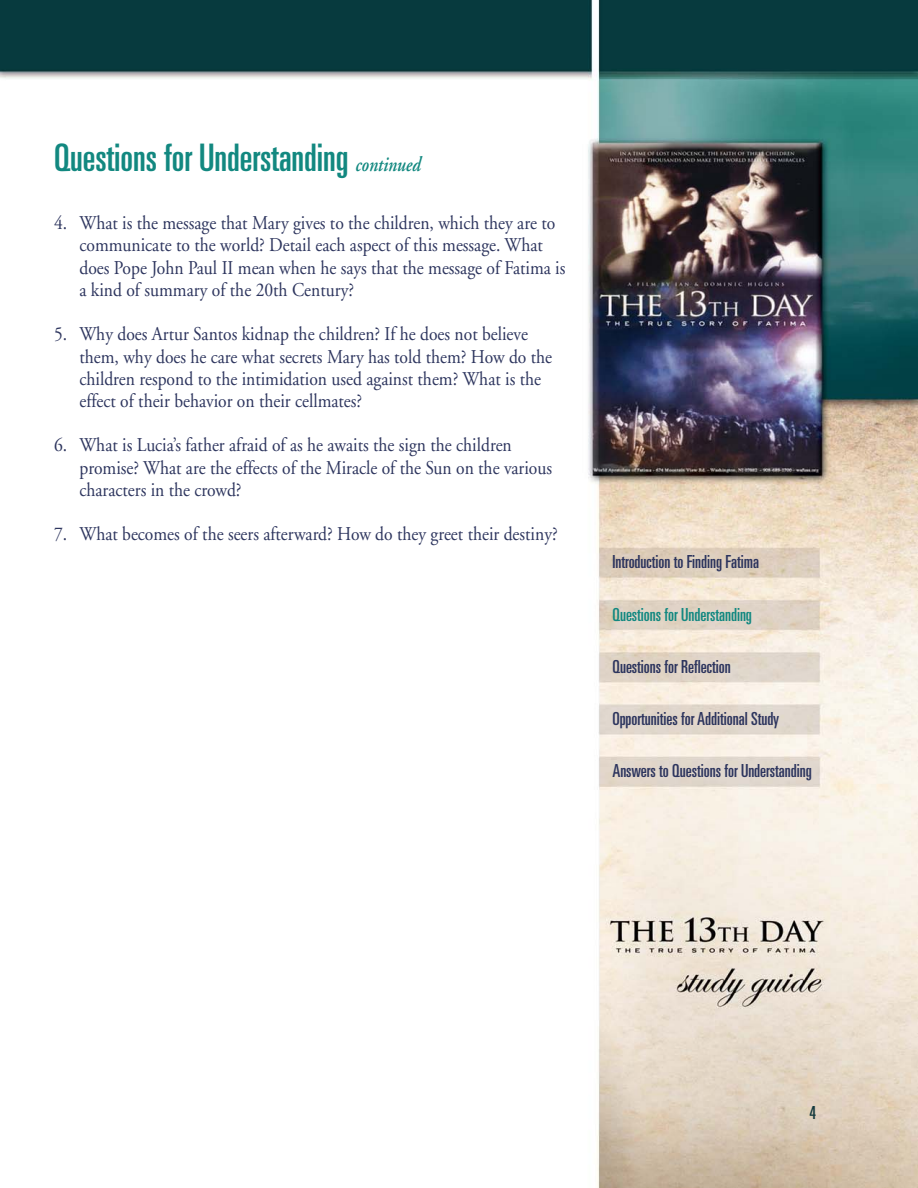
<style>
.page{position:relative;width:918px;height:1188px;background:#fff}
.page>*{position:absolute;margin:0;border:0;box-sizing:border-box;transform-origin:0 0}
.t1{font:ultra-condensed 37.95px "Univers";color:#128880}
.t2{font:19.5px/22.2px "Adobe Garamond";color:#2d355e;scale:.9 1}
.t3{font:ultra-condensed 18px "Univers";color:#2d355e}
.t4{font:ultra-condensed 18px "Univers";color:#128880}
.t5{font:ultra-condensed 18px "Univers";color:#14393e}
.s1{font-family:"Adobe Garamond";font-weight:600;font-style:italic;font-stretch:normal;font-size:21px}
</style>
<div class="page">
<img style="left:0;top:0;width:918px;height:1188px">
<h1 class="t1" style="left:54px;top:143px;width:368px">Questions for Understanding <span class="s1">continued</span></h1>
<p class="t2" style="left:80px;top:214px;width:541px;text-indent:-26px">4. What is the message that Mary gives to the children, which they are to communicate to the world? Detail each aspect of this message. What does Pope John Paul II mean when he says that the message of Fatima is a kind of summary of the 20th Century?</p>
<p class="t2" style="left:80px;top:325px;width:527px;text-indent:-26px">5. Why does Artur Santos kidnap the children? If he does not believe them, why does he care what secrets Mary has told them? How do the children respond to the intimidation used against them? What is the effect of their behavior on their cellmates?</p>
<p class="t2" style="left:80px;top:436px;width:527px;text-indent:-26px">6. What is Lucia’s father afraid of as he awaits the sign the children promise? What are the effects of the Miracle of the Sun on the various characters in the crowd?</p>
<p class="t2" style="left:54px;top:525px;width:561px">7. What becomes of the seers afterward? How do they greet their destiny?</p>
<p class="t3" style="left:612px;top:555px;width:148px">Introduction to Finding Fatima</p>
<p class="t4" style="left:612px;top:608px;width:141px">Questions for Understanding</p>
<p class="t3" style="left:612px;top:660px;width:120px">Questions for Reflection</p>
<p class="t3" style="left:612px;top:712px;width:168px">Opportunities for Additional Study</p>
<p class="t3" style="left:612px;top:764px;width:201px">Answers to Questions for Understanding</p>
<p class="t5" style="left:809px;top:1106px;width:8px">4</p>
</div>
